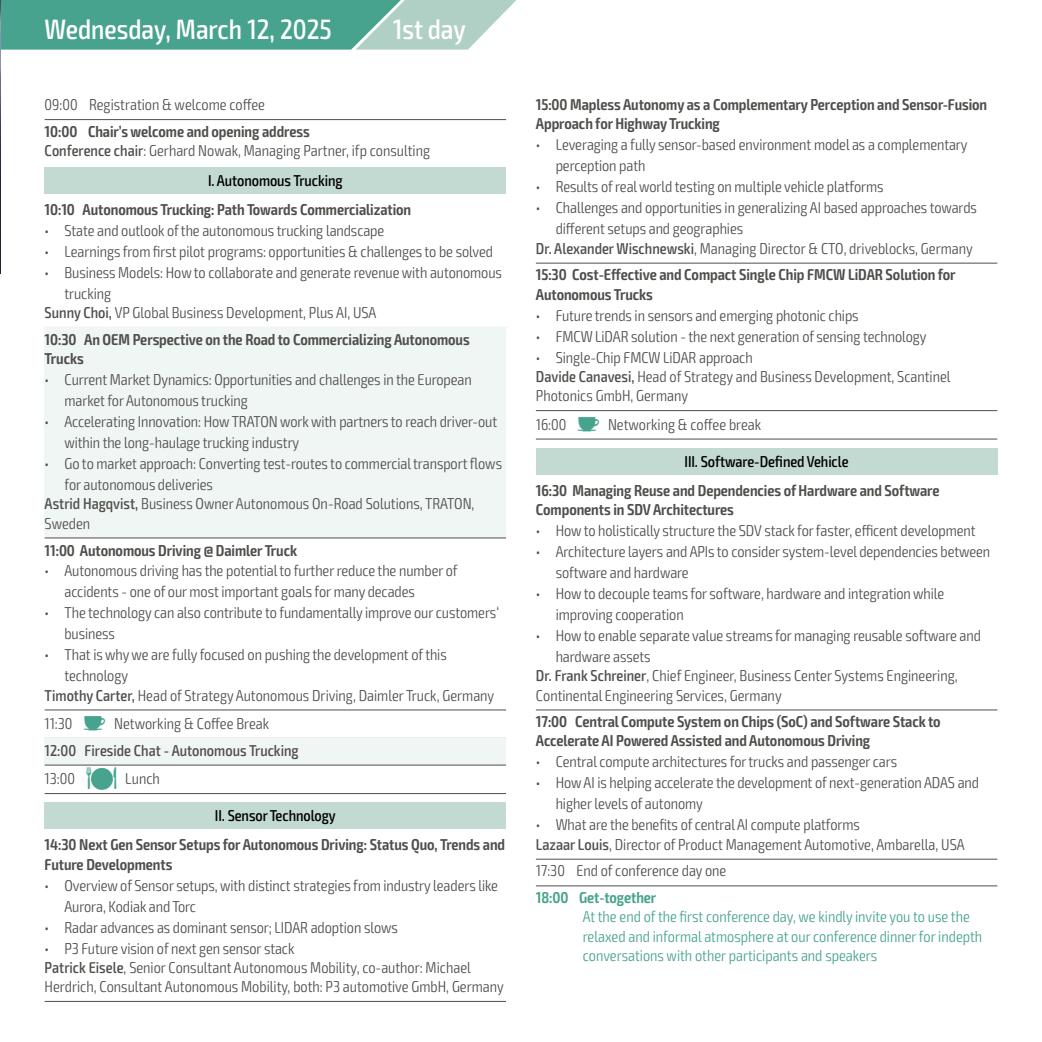
<style>
.page{position:relative;width:1042px;height:1042px;background:#fff}
.page>*{position:absolute;margin:0;border:0;box-sizing:border-box;transform-origin:0 0}
.t1{font:500 condensed 28px "Exo 2";color:#fff}
.t2{font:300 condensed 15.75px/21px "Exo 2";letter-spacing:-.005em;color:#4f4e4b}
.t3{font:600 condensed 15.75px/19.2px "Exo 2";letter-spacing:-.005em;color:#4f4e4b}
.t4{font:300 condensed 15.75px/19.2px "Exo 2";color:#47a38e}
.t5{font:500 condensed 15.75px "Exo 2";letter-spacing:-.005em;color:#000}
.t6{font:500 condensed 15.75px/28.5px "Exo 2";color:#4f4e4b}
.t7{font:600 condensed 15.75px "Exo 2";letter-spacing:-.005em;color:#47a38e}
.s1{font-weight:600}
.s2{font-weight:500}
.s3{font-weight:300}
.s4{font-family:"VDI Iconset S4 A Regular";font-weight:400;font-stretch:normal;font-size:17.5px;color:#47a38e}
.s5{font-family:"VDI Iconset S4 A Regular";font-weight:400;font-stretch:normal;font-size:21px;color:#47a38e}
</style>
<div class="page">
<hr style="left:45px;top:119px;width:461px;height:1px;background:#4f4e4b">
<div style="left:45px;top:167px;width:461px;height:27px;background:#c2dad1"></div>
<hr style="left:45px;top:327px;width:461px;height:1px;background:#4f4e4b">
<div style="left:45px;top:328px;width:461px;height:45px;background:#f0f6f4"></div>
<div style="left:45px;top:368px;width:461px;height:47px;background:#f0f6f4"></div>
<div style="left:45px;top:410px;width:461px;height:47px;background:#f0f6f4"></div>
<div style="left:45px;top:452px;width:461px;height:47px;background:#f0f6f4"></div>
<div style="left:45px;top:492px;width:461px;height:46px;background:#f0f6f4"></div>
<hr style="left:45px;top:537px;width:461px;height:1px;background:#4f4e4b">
<hr style="left:45px;top:709px;width:461px;height:1px;background:#4f4e4b">
<hr style="left:45px;top:738px;width:461px;height:1px;background:#4f4e4b">
<div style="left:45px;top:739px;width:461px;height:26px;background:#f0f6f4"></div>
<hr style="left:45px;top:764px;width:461px;height:1px;background:#4f4e4b">
<hr style="left:45px;top:793px;width:461px;height:1px;background:#4f4e4b">
<div style="left:45px;top:802px;width:461px;height:27px;background:#c2dad1"></div>
<hr style="left:45px;top:1001px;width:461px;height:1px;background:#4f4e4b">
<hr style="left:536px;top:263px;width:461px;height:1px;background:#4f4e4b">
<hr style="left:536px;top:410px;width:461px;height:1px;background:#4f4e4b">
<hr style="left:536px;top:439px;width:461px;height:1px;background:#4f4e4b">
<div style="left:536px;top:448px;width:461px;height:27px;background:#c2dad1"></div>
<hr style="left:536px;top:709px;width:461px;height:1px;background:#4f4e4b">
<hr style="left:536px;top:859px;width:461px;height:1px;background:#4f4e4b">
<hr style="left:536px;top:885px;width:461px;height:1px;background:#4f4e4b">
<svg style="left:1px;top:0;width:515px;height:50px;background:#68b2a0"></svg>
<img style="left:0;top:0;width:1px;height:274px">
<h1 class="t1" style="left:45px;top:13px;width:289px">Wednesday, March 12, 2025</h1>
<h1 class="t1" style="left:393px;top:13px;width:74px">1st day</h1>
<p class="t2" style="left:45px;top:95px;width:222px">09:00 Registration &amp; welcome coffee</p>
<p class="t2" style="left:45px;top:122px;width:387px;line-height:19.2px"><span class="s1">10:00 Chair’s welcome and opening address<br></span><span class="s2">Conference chair</span>: Gerhard Nowak, Managing Partner, ifp consulting</p>
<p class="t5" style="left:208px;top:171px;width:136px">I. Autonomous Trucking</p>
<p class="t3" style="left:45px;top:200px;width:368px">10:10 Autonomous Trucking: Path Towards Commercialization</p>
<p class="t2" style="left:45px;top:220px;width:341px">• State and outlook of the autonomous trucking landscape</p>
<p class="t2" style="left:45px;top:241px;width:450px">• Learnings from first pilot programs: opportunities &amp; challenges to be solved</p>
<p class="t2" style="left:64px;top:262px;width:439px;text-indent:-20px">• Business Models: How to collaborate and generate revenue with autonomous trucking</p>
<p class="t3" style="left:45px;top:299px;width:426px;line-height:26.8px"><span class="s2">Sunny Choi,</span> <span class="s3">VP Global Business Development, Plus AI, USA<br></span>10:30 An OEM Perspective on the Road to Commercializing Autonomous</p>
<p class="t3" style="left:45px;top:349px;width:41px">Trucks</p>
<p class="t2" style="left:64px;top:369px;width:409px;text-indent:-20px">• Current Market Dynamics: Opportunities and challenges in the European market for Autonomous trucking</p>
<p class="t2" style="left:64px;top:411px;width:434px;text-indent:-20px">• Accelerating Innovation: How TRATON work with partners to reach driver-out within the long-haulage trucking industry</p>
<p class="t2" style="left:64px;top:453px;width:439px;text-indent:-20px">• Go to market approach: Converting test-routes to commercial transport flows for autonomous deliveries</p>
<p class="t2" style="left:45px;top:494px;width:431px;line-height:19.2px"><span class="s2">Astrid Hagqvist,</span> Business Owner Autonomous On-Road Solutions, TRATON,<br>Sweden</p>
<p class="t3" style="left:45px;top:541px;width:254px">11:00 Autonomous Driving @ Daimler Truck</p>
<p class="t2" style="left:64px;top:560px;width:395px;text-indent:-20px">• Autonomous driving has the potential to further reduce the number of accidents - one of our most important goals for many decades</p>
<p class="t2" style="left:64px;top:602px;width:436px;text-indent:-20px">• The technology can also contribute to fundamentally improve our customers‘ business</p>
<p class="t2" style="left:64px;top:644px;width:384px;text-indent:-20px">• That is why we are fully focused on pushing the development of this technology</p>
<p class="t2" style="left:45px;top:681px;width:451px;line-height:28.5px"><span class="s2">Timothy Carter,</span> Head of Strategy Autonomous Driving, Daimler Truck, Germany<br>11:30 <span class="s4">K</span> Networking &amp; Coffee Break</p>
<p class="t6" style="left:45px;top:736px;width:256px">12:00 Fireside Chat - Autonomous Trucking<br><span class="s3">13:00</span> <span class="s5">M</span> <span class="s3">Lunch</span></p>
<p class="t5" style="left:215px;top:806px;width:122px">II. Sensor Technology</p>
<p class="t3" style="left:45px;top:835px;width:462px">14:30 Next Gen Sensor Setups for Autonomous Driving: Status Quo, Trends and<br>Future Developments</p>
<p class="t2" style="left:64px;top:875px;width:435px;text-indent:-20px">• Overview of Sensor setups, with distinct strategies from industry leaders like<br>Aurora, Kodiak and Torc</p>
<p class="t2" style="left:45px;top:917px;width:355px">• Radar advances as dominant sensor; LIDAR adoption slows</p>
<p class="t2" style="left:45px;top:938px;width:461px;line-height:19.2px">• P3 Future vision of next gen sensor stack<br><span class="s2">Patrick Eisele</span>, Senior Consultant Autonomous Mobility, co-author: Michael<br>Herdrich, Consultant Autonomous Mobility, both: P3 automotive GmbH, Germany</p>
<p class="t3" style="left:536px;top:95px;width:453px">15:00 Mapless Autonomy as a Complementary Perception and Sensor-Fusion<br>Approach for Highway Trucking</p>
<p class="t2" style="left:556px;top:135px;width:413px;text-indent:-20px">• Leveraging a fully sensor-based environment model as a complementary perception path</p>
<p class="t2" style="left:536px;top:177px;width:349px">• Results of real world testing on multiple vehicle platforms</p>
<p class="t2" style="left:556px;top:198px;width:423px;text-indent:-20px">• Challenges and opportunities in generalizing AI based approaches towards different setups and geographies</p>
<p class="t3" style="left:536px;top:235px;width:438px;line-height:26.8px"><span class="s2">Dr. Alexander Wischnewski</span><span class="s3">, Managing Director &amp; CTO, driveblocks, Germany<br></span>15:30 Cost-Effective and Compact Single Chip FMCW LiDAR Solution for</p>
<p class="t3" style="left:536px;top:285px;width:119px">Autonomous Trucks</p>
<p class="t2" style="left:536px;top:305px;width:324px">• Future trends in sensors and emerging photonic chips</p>
<p class="t2" style="left:536px;top:326px;width:392px">• FMCW LiDAR solution - the next generation of sensing technology</p>
<p class="t2" style="left:536px;top:348px;width:416px;line-height:19.2px">• Single-Chip FMCW LiDAR approach<br><span class="s2">Davide Canavesi,</span> Head of Strategy and Business Development, Scantinel<br>Photonics GmbH, Germany</p>
<p class="t2" style="left:536px;top:414px;width:227px">16:00 <span class="s4">K</span> Networking &amp; coffee break</p>
<p class="t5" style="left:684px;top:452px;width:166px">III. Software-Defined Vehicle</p>
<p class="t3" style="left:536px;top:481px;width:405px">16:30 Managing Reuse and Dependencies of Hardware and Software<br>Components in SDV Architectures</p>
<p class="t2" style="left:536px;top:520px;width:441px">• How to holistically structure the SDV stack for faster, efficent development</p>
<p class="t2" style="left:556px;top:541px;width:436px;text-indent:-20px">• Architecture layers and APIs to consider system-level dependencies between software and hardware</p>
<p class="t2" style="left:556px;top:583px;width:390px;text-indent:-20px">• How to decouple teams for software, hardware and integration while improving cooperation</p>
<p class="t2" style="left:556px;top:625px;width:427px;text-indent:-20px">• How to enable separate value streams for managing reusable software and hardware assets</p>
<p class="t2" style="left:536px;top:666px;width:423px;line-height:19.2px"><span class="s2">Dr. Frank Schreiner</span>, Chief Engineer, Business Center Systems Engineering,<br>Continental Engineering Services, Germany</p>
<p class="t3" style="left:536px;top:712px;width:406px">17:00 Central Compute System on Chips (SoC) and Software Stack to<br>Accelerate AI Powered Assisted and Autonomous Driving</p>
<p class="t2" style="left:536px;top:752px;width:363px">• Central compute architectures for trucks and passenger cars</p>
<p class="t2" style="left:556px;top:773px;width:425px;text-indent:-20px">• How AI is helping accelerate the development of next-generation ADAS and higher levels of autonomy</p>
<p class="t2" style="left:536px;top:815px;width:430px;line-height:19.2px">• What are the benefits of central AI compute platforms<br><span class="s2">Lazaar Louis</span>, Director of Product Management Automotive, Ambarella, USA</p>
<p class="t2" style="left:536px;top:861px;width:192px">17:30 End of conference day one</p>
<p class="t7" style="left:536px;top:888px;width:122px">18:00 Get-together</p>
<p class="t4" style="left:583px;top:907px;width:401px">At the end of the first conference day, we kindly invite you to use the relaxed and informal atmosphere at our conference dinner for indepth conversations with other participants and speakers</p>
</div>
